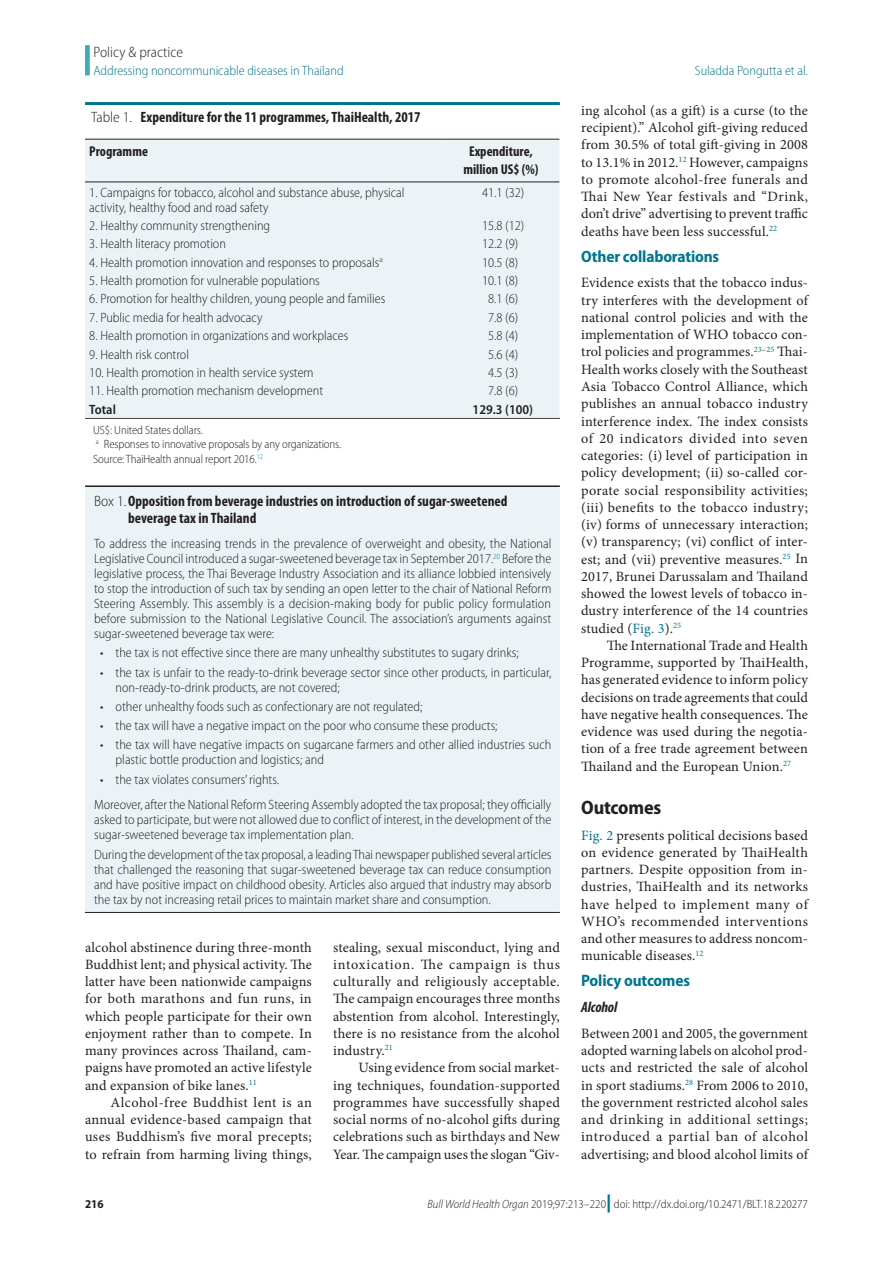
<style>
.page{position:relative;width:893px;height:1263px;background:#fff}
.page>*{position:absolute;margin:0;border:0;box-sizing:border-box;transform-origin:0 0}
.t1{font:700 semi-condensed 19.5px "Myriad Pro";letter-spacing:-.01em;color:#231f20}
.t2{font:700 semi-condensed 16.5px "Myriad Pro";letter-spacing:-.01em;color:#00758d}
.t3{font:700 condensed 15px/16.5px "Myriad Pro";color:#231f20}
.t4{font:300 semi-condensed 15px "Myriad Pro";color:#231f20}
.t5{font:italic 700 condensed 15px "Myriad Pro";letter-spacing:-.01em;color:#231f20}
.t6{font:14.25px/17.2px "Minion Pro";letter-spacing:.005em;color:#231f20;text-align:justify}
.t7{font:700 condensed 14.25px/17.9px "Myriad Pro";color:#231f20;text-align:center}
.t8{font:300 semi-condensed 13.5px/15px "Myriad Pro";color:#231f20}
.t9{font:300 semi-condensed 13.5px "Myriad Pro";color:#00758d}
.t10{font:600 semi-condensed 13.5px "Myriad Pro";color:#231f20}
.t11{font:300 semi-condensed 12px/14.2px "Myriad Pro";letter-spacing:-.01em;color:#231f20}
.t12{font:700 semi-condensed 12px "Myriad Pro";color:#231f20}
.s1{font-weight:300;font-stretch:semi-condensed}
.s2{color:#00758d}
.s3{font-style:italic}
.s4{font-weight:900;font-stretch:normal;font-size:18px;color:#00758d}
</style>
<div class="page">
<div style="left:85px;top:45px;width:5px;height:30px;background:#3eacb9"></div>
<hr style="left:85px;top:102px;width:475px;height:3px;background:#00758d">
<hr style="left:85px;top:418px;width:475px;height:1px;background:#231f20">
<div style="left:85px;top:140px;width:474px;height:278px;background:#ebf3f6"></div>
<hr style="left:85px;top:139px;width:362px;height:1px;background:#231f20">
<hr style="left:447px;top:139px;width:112px;height:1px;background:#231f20">
<hr style="left:85px;top:182px;width:362px;height:1px;background:#231f20">
<hr style="left:447px;top:182px;width:112px;height:1px;background:#231f20">
<div style="left:85px;top:487px;width:474px;height:425px;background:#ebf3f6"></div>
<hr style="left:85px;top:485px;width:475px;height:2px;background:#231f20">
<hr style="left:85px;top:912px;width:475px;height:1px;background:#231f20">
<p class="t4" style="left:94px;top:44px;width:91px">Policy &amp; practice</p>
<p class="t9" style="left:94px;top:63px;width:252px">Addressing noncommunicable diseases in Thailand</p>
<p class="t9" style="left:695px;top:63px;width:114px">Suladda Pongutta et al.</p>
<p class="t3" style="left:91px;top:109px;width:331px"><span class="s1">Table 1.</span> Expenditure for the 11 programmes, ThaiHealth, 2017</p>
<p class="t7" style="left:89px;top:143px;width:60px">Programme</p>
<p class="t7" style="left:463px;top:143px;width:77px">Expenditure, million US$ (%)</p>
<p class="t8" style="left:89px;top:185px;width:317px">1. Campaigns for tobacco, alcohol and substance abuse, physical activity, healthy food and road safety</p>
<p class="t8" style="left:482px;top:185px;width:44px">41.1 (32)</p>
<p class="t8" style="left:89px;top:218px;width:182px">2. Healthy community strengthening</p>
<p class="t8" style="left:482px;top:218px;width:44px">15.8 (12)</p>
<p class="t8" style="left:89px;top:237px;width:138px">3. Health literacy promotion</p>
<p class="t8" style="left:482px;top:237px;width:38px">12.2 (9)</p>
<p class="t8" style="left:89px;top:255px;width:295px">4. Health promotion innovation and responses to proposals<sup>a</sup></p>
<p class="t8" style="left:482px;top:255px;width:38px">10.5 (8)</p>
<p class="t8" style="left:89px;top:273px;width:232px">5. Health promotion for vulnerable populations</p>
<p class="t8" style="left:482px;top:273px;width:38px">10.1 (8)</p>
<p class="t8" style="left:89px;top:292px;width:297px">6. Promotion for healthy children, young people and families</p>
<p class="t8" style="left:488px;top:292px;width:32px">8.1 (6)</p>
<p class="t8" style="left:89px;top:310px;width:175px">7. Public media for health advocacy</p>
<p class="t8" style="left:488px;top:310px;width:32px">7.8 (6)</p>
<p class="t8" style="left:89px;top:328px;width:261px">8. Health promotion in organizations and workplaces</p>
<p class="t8" style="left:488px;top:328px;width:32px">5.8 (4)</p>
<p class="t8" style="left:89px;top:347px;width:101px">9. Health risk control</p>
<p class="t8" style="left:488px;top:347px;width:32px">5.6 (4)</p>
<p class="t8" style="left:89px;top:365px;width:226px">10. Health promotion in health service system</p>
<p class="t8" style="left:488px;top:365px;width:32px">4.5 (3)</p>
<p class="t8" style="left:89px;top:384px;width:235px">11. Health promotion mechanism development</p>
<p class="t8" style="left:488px;top:384px;width:32px">7.8 (6)</p>
<p class="t10" style="left:89px;top:402px;width:28px">Total</p>
<p class="t10" style="left:473px;top:402px;width:62px">129.3 (100)</p>
<p class="t11" style="left:93px;top:423px;width:250px">US$: United States dollars.<br><sup>a</sup> Responses to innovative proposals by any organizations.<br>Source: ThaiHealth annual report 2016.<sup>12</sup></p>
<p class="t3" style="left:128px;top:493px;width:381px;text-indent:-34px"><span class="s1">Box 1.</span>Opposition from beverage industries on introduction of sugar-sweetened beverage tax in Thailand</p>
<p class="t8" style="left:94px;top:536px;width:459px;text-align:justify">To address the increasing trends in the prevalence of overweight and obesity, the National Legislative Council introduced a sugar-sweetened beverage tax in September 2017.<sup>20</sup> Before the legislative process, the Thai Beverage Industry Association and its alliance lobbied intensively to stop the introduction of such tax by sending an open letter to the chair of National Reform Steering Assembly. This assembly is a decision-making body for public policy formulation before submission to the National Legislative Council. The association’s arguments against sugar-sweetened beverage tax were:</p>
<p class="t8" style="left:100px;top:646px;width:420px">• the tax is not effective since there are many unhealthy substitutes to sugary drinks;</p>
<p class="t8" style="left:116px;top:665px;width:437px;text-indent:-15px">• the tax is unfair to the ready-to-drink beverage sector since other products, in particular, non-ready-to-drink products, are not covered;</p>
<p class="t8" style="left:100px;top:699px;width:324px">• other unhealthy foods such as confectionary are not regulated;</p>
<p class="t8" style="left:100px;top:718px;width:399px">• the tax will have a negative impact on the poor who consume these products;</p>
<p class="t8" style="left:116px;top:738px;width:437px;text-indent:-15px">• the tax will have negative impacts on sugarcane farmers and other allied industries such plastic bottle production and logistics; and</p>
<p class="t8" style="left:94px;top:767px;width:459px;line-height:25.7px;text-indent:6px">• the tax violates consumers’ rights.<br>Moreover, after the National Reform Steering Assembly adopted the tax proposal; they officially</p>
<p class="t8" style="left:94px;top:813px;width:459px">asked to participate, but were not allowed due to conflict of interest, in the development of the sugar-sweetened beverage tax implementation plan.</p>
<p class="t8" style="left:94px;top:847px;width:459px;text-align:justify">During the development of the tax proposal, a leading Thai newspaper published several articles that challenged the reasoning that sugar-sweetened beverage tax can reduce consumption and have positive impact on childhood obesity. Articles also argued that industry may absorb the tax by not increasing retail prices to maintain market share and consumption.</p>
<p class="t6" style="left:85px;top:938px;width:228px">alcohol abstinence during three-month Buddhist lent; and physical activity. The latter have been nationwide campaigns for both marathons and fun runs, in which people participate for their own enjoyment rather than to compete. In many provinces across Thailand, cam&shy;paigns have promoted an active lifestyle and expansion of bike lanes.<sup>11</sup></p>
<p class="t6" style="left:85px;top:1094px;width:228px;text-indent:26px">Alcohol-free Buddhist lent is an annual evidence-based campaign that uses Buddhism’s five moral precepts; to refrain from harming living things,</p>
<p class="t6" style="left:333px;top:938px;width:228px">stealing, sexual misconduct, lying and intoxication. The campaign is thus culturally and religiously acceptable.<br>The campaign encourages three months abstention from alcohol. Interestingly, there is no resistance from the alcohol industry.<sup>21</sup></p>
<p class="t6" style="left:333px;top:1059px;width:228px;text-indent:26px">Using evidence from social market&shy;ing techniques, foundation-supported programmes have successfully shaped social norms of no-alcohol gifts during celebrations such as birthdays and New Year. The campaign uses the slogan “Giv-</p>
<p class="t6" style="left:581px;top:102px;width:228px">ing alcohol (as a gift) is a curse (to the recipient).” Alcohol gift-giving reduced from 30.5% of total gift-giving in 2008 to 13.1% in 2012.<sup>12</sup> However, campaigns to promote alcohol-free funerals and Thai New Year festivals and “Drink, don’t drive” advertising to prevent traffic deaths have been less successful.<sup>22</sup></p>
<p class="t2" style="left:581px;top:245px;width:140px">Other collaborations</p>
<p class="t6" style="left:581px;top:274px;width:228px">Evidence exists that the tobacco indus&shy;try interferes with the development of national control policies and with the implementation of WHO tobacco con&shy;trol policies and programmes.<sup>23</sup><sup>–</sup><sup>25</sup> Thai-Health works closely with the Southeast Asia Tobacco Control Alliance, which publishes an annual tobacco industry interference index. The index consists of 20 indicators divided into seven categories: (i) level of participation in policy development; (ii) so-called cor&shy;porate social responsibility activities; (iii) benefits to the tobacco industry; (iv) forms of unnecessary interaction; (v) transparency; (vi) conflict of inter&shy;est; and (vii) preventive measures.<sup>25</sup> In 2017, Brunei Darussalam and Thailand showed the lowest levels of tobacco in&shy;dustry interference of the 14 countries studied (<span class="s2">Fig. 3</span>).<sup>25</sup></p>
<p class="t6" style="left:581px;top:637px;width:228px;text-indent:26px">The International Trade and Health Programme, supported by ThaiHealth, has generated evidence to inform policy decisions on trade agreements that could have negative health consequences. The evidence was used during the negotia&shy;tion of a free trade agreement between Thailand and the European Union.<sup>27</sup></p>
<h1 class="t1" style="left:581px;top:794px;width:82px">Outcomes</h1>
<p class="t6" style="left:581px;top:826px;width:228px"><span class="s2">Fig. 2</span> presents political decisions based on evidence generated by ThaiHealth partners. Despite opposition from in&shy;dustries, ThaiHealth and its networks have helped to implement many of WHO’s recommended interventions and other measures to address noncom&shy;municable diseases.<sup>12</sup></p>
<p class="t2" style="left:581px;top:970px;width:110px">Policy outcomes</p>
<p class="t5" style="left:581px;top:999px;width:38px">Alcohol</p>
<p class="t6" style="left:581px;top:1025px;width:228px">Between 2001 and 2005, the government adopted warning labels on alcohol prod&shy;ucts and restricted the sale of alcohol in sport stadiums.<sup>28</sup> From 2006 to 2010, the government restricted alcohol sales and drinking in additional settings; introduced a partial ban of alcohol advertising; and blood alcohol limits of</p>
<p class="t12" style="left:85px;top:1196px;width:20px">216</p>
<p class="t11" style="left:427px;top:1197px;width:382px"><span class="s3">Bull World Health Organ</span> 2019;97:213–220<span class="s4">|</span> doi: http://dx.doi.org/10.2471/BLT.18.220277</p>
</div>
